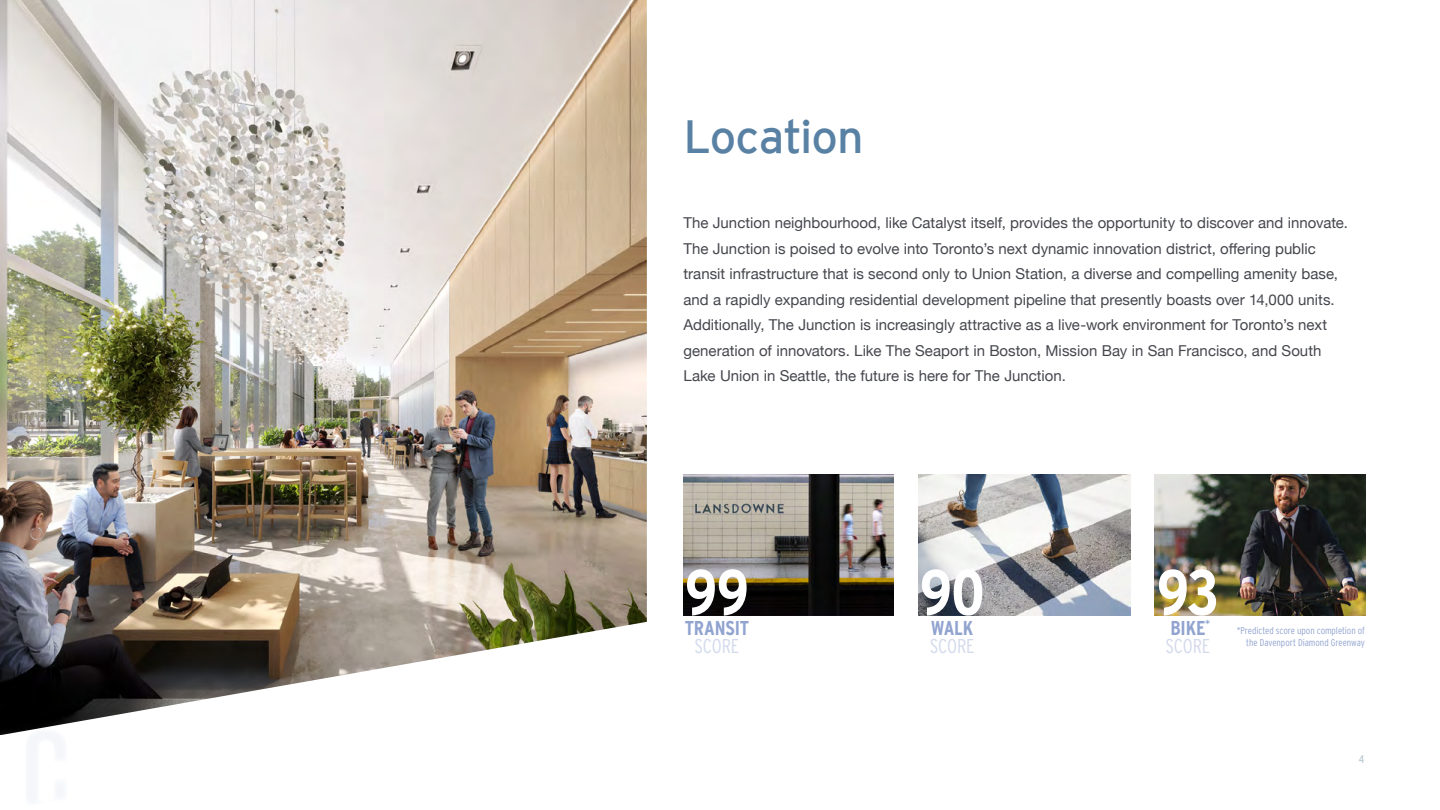
<style>
.page{position:relative;width:1440px;height:810px;background:#fff}
.page>*{position:absolute;margin:0;border:0;box-sizing:border-box;transform-origin:0 0}
.t1{font:700 64.12px "Interstate Condensed";color:#fff}
.t2{font:46.5px "Interstate";letter-spacing:-.02em;color:#5981a4}
.t3{font:300 20.02px/18.1px "Interstate Condensed";letter-spacing:-.01em;color:#d3daec}
.t4{font:700 20.02px "Interstate Condensed";letter-spacing:-.01em;color:#91a3cf}
.t5{font:15px/25.5px "Helvetica Neue";color:#45474d}
.t6{font:11.25px "Interstate Condensed";color:#bdccd4}
.t7{font:300 9.9px/11.9px "Interstate Condensed";letter-spacing:-.005em;color:#91a3cf;text-align:right}
.s1{font-weight:700;color:#91a3cf}
</style>
<div class="page">
<img style="left:0;top:0;width:647px;height:615px">
<svg style="left:0;top:615px;width:684px;height:120px"></svg>
<img style="left:683px;top:475px;width:211px;height:140px">
<img style="left:1155px;top:475px;width:211px;height:140px">
<img style="left:919px;top:475px;width:211px;height:140px">
<svg style="left:26px;top:729px;width:41px;height:71px"></svg>
<h2 class="t2" style="left:683px;top:110px;width:182px">Location</h2>
<p class="t5" style="left:683px;top:211px;width:666px">The Junction neighbourhood, like Catalyst itself, provides the opportunity to discover and innovate.<br>The Junction is poised to evolve into Toronto’s next dynamic innovation district, offering public transit infrastructure that is second only to Union Station, a diverse and compelling amenity base, and a rapidly expanding residential development pipeline that presently boasts over 14,000 units.<br>Additionally, The Junction is increasingly attractive as a live-work environment for Toronto’s next generation of innovators. Like The Seaport in Boston, Mission Bay in San Francisco, and South Lake Union in Seattle, the future is here for The Junction.</p>
<h1 class="t1" style="left:685px;top:557px;width:66px">99</h1>
<h3 class="t4" style="left:685px;top:617px;width:66px">TRANSIT</h3>
<h3 class="t3" style="left:694px;top:637px;width:46px">SCORE</h3>
<h1 class="t1" style="left:919px;top:557px;width:67px">90</h1>
<h3 class="t4" style="left:931px;top:617px;width:44px">WALK</h3>
<h3 class="t3" style="left:930px;top:637px;width:46px">SCORE</h3>
<h1 class="t1" style="left:1156px;top:557px;width:64px">93</h1>
<h3 class="t3" style="left:1166px;top:619px;width:46px"><span class="s1">BIKE</span><sup>*<br></sup>SCORE</h3>
<p class="t7" style="left:1237px;top:625px;width:130px">*Predicted score upon completion of the Davenport Diamond Greenway</p>
<p class="t6" style="left:1359px;top:752px;width:7px">4</p>
</div>
